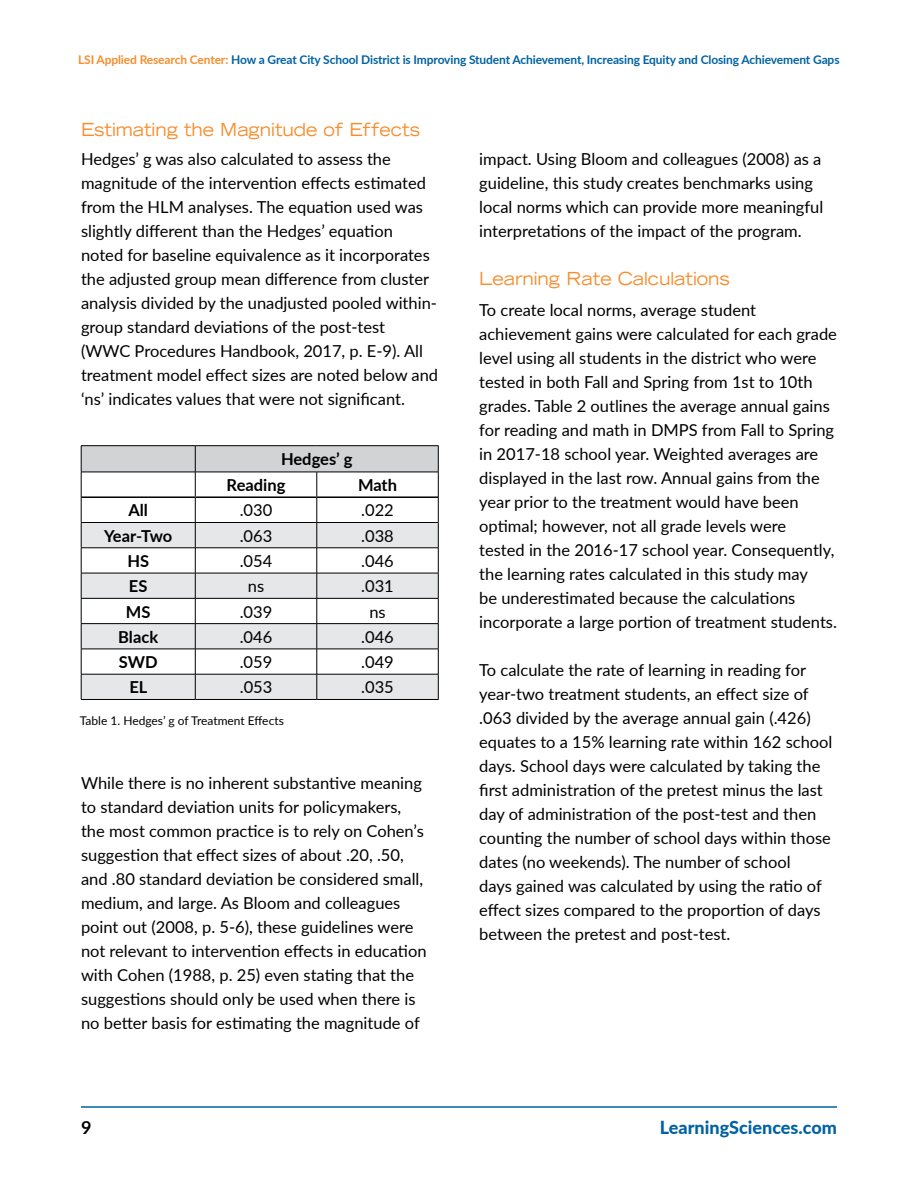
<style>
.page{position:relative;width:918px;height:1188px;background:#fff}
.page>*{position:absolute;margin:0;border:0;box-sizing:border-box;transform-origin:0 0}
.t1{font:expanded 18px "Trade Gothic LH";letter-spacing:-.005em;color:#f78d2d;scale:.95 1}
.t2{font:800 18px "Lato";color:#0062a2}
.t3{font:700 18px "Lato";color:#000}
.t4{font:16.5px/24px "Lato";color:#000}
.t5{font:700 16.5px/26.2px "Lato";color:#000}
.t6{font:700 12px "Lato";letter-spacing:-.01em;color:#0062a2}
.t7{font:12px "Lato";color:#000}
.s1{color:#f78d2d}
</style>
<div class="page">
<hr style="left:81px;top:1106px;width:756px;height:2px;background:#0062a2">
<hr style="left:81px;top:445px;width:114px;height:1px;background:#000">
<hr style="left:195px;top:445px;width:122px;height:1px;background:#000">
<hr style="left:317px;top:445px;width:121px;height:1px;background:#000">
<svg style="left:81px;top:446px;width:358px;height:253px"></svg>
<hr style="left:81px;top:699px;width:114px;height:1px;background:#000">
<hr style="left:195px;top:699px;width:122px;height:1px;background:#000">
<hr style="left:317px;top:699px;width:121px;height:1px;background:#000">
<hr style="left:81px;top:496px;width:114px;height:2px;background:#000">
<hr style="left:195px;top:496px;width:122px;height:2px;background:#000">
<hr style="left:317px;top:496px;width:121px;height:2px;background:#000">
<p class="t6" style="left:78px;top:50px;width:763px"><span class="s1">LSI Applied Research Center:</span> How a Great City School District is Improving Student Achievement, Increasing Equity and Closing Achievement Gaps</p>
<p class="t1" style="left:81px;top:118px;width:358px">Estimating the Magnitude of Effects</p>
<p class="t4" style="left:81px;top:146px;width:359px">Hedges’ g was also calculated to assess the magnitude of the intervention effects estimated from the HLM analyses. The equation used was slightly different than the Hedges’ equation noted for baseline equivalence as it incorporates the adjusted group mean difference from cluster analysis divided by the unadjusted pooled within&shy;group standard deviations of the post-test (WWC Procedures Handbook, 2017, p. E-9). All treatment model effect sizes are noted below and ‘ns’ indicates values that were not significant.</p>
<p class="t5" style="left:227px;top:445px;width:127px;text-indent:54px">Hedges’ g<br>Reading</p>
<p class="t5" style="left:358px;top:471px;width:41px">Math</p>
<p class="t5" style="left:128px;top:497px;width:21px">All</p>
<p class="t4" style="left:240px;top:498px;width:34px">.030</p>
<p class="t4" style="left:361px;top:498px;width:34px">.022</p>
<p class="t5" style="left:104px;top:522px;width:70px">Year-Two</p>
<p class="t4" style="left:240px;top:523px;width:34px">.063</p>
<p class="t4" style="left:361px;top:523px;width:34px">.038</p>
<p class="t5" style="left:127px;top:547px;width:23px">HS</p>
<p class="t4" style="left:240px;top:548px;width:34px">.054</p>
<p class="t4" style="left:361px;top:548px;width:34px">.046</p>
<p class="t5" style="left:129px;top:572px;width:20px">ES</p>
<p class="t4" style="left:248px;top:574px;width:18px">ns</p>
<p class="t4" style="left:361px;top:574px;width:34px">.031</p>
<p class="t5" style="left:126px;top:598px;width:26px">MS</p>
<p class="t4" style="left:240px;top:599px;width:34px">.039</p>
<p class="t4" style="left:369px;top:599px;width:18px">ns</p>
<p class="t5" style="left:118px;top:623px;width:41px">Black</p>
<p class="t4" style="left:240px;top:624px;width:34px">.046</p>
<p class="t4" style="left:361px;top:624px;width:34px">.046</p>
<p class="t5" style="left:119px;top:648px;width:40px">SWD</p>
<p class="t4" style="left:240px;top:649px;width:34px">.059</p>
<p class="t4" style="left:361px;top:649px;width:34px">.049</p>
<p class="t5" style="left:129px;top:674px;width:20px">EL</p>
<p class="t4" style="left:240px;top:675px;width:34px">.053</p>
<p class="t4" style="left:361px;top:675px;width:34px">.035</p>
<p class="t7" style="left:80px;top:712px;width:205px">Table 1. Hedges’ g of Treatment Effects</p>
<p class="t4" style="left:81px;top:771px;width:347px">While there is no inherent substantive meaning to standard deviation units for policymakers, the most common practice is to rely on Cohen’s suggestion that effect sizes of about .20, .50, and .80 standard deviation be considered small, medium, and large. As Bloom and colleagues point out (2008, p. 5-6), these guidelines were not relevant to intervention effects in education with Cohen (1988, p. 25) even stating that the suggestions should only be used when there is no better basis for estimating the magnitude of</p>
<p class="t4" style="left:479px;top:147px;width:346px">impact. Using Bloom and colleagues (2008) as a guideline, this study creates benchmarks using local norms which can provide more meaningful interpretations of the impact of the program.</p>
<p class="t1" style="left:479px;top:267px;width:265px">Learning Rate Calculations</p>
<p class="t4" style="left:479px;top:297px;width:359px">To create local norms, average student achievement gains were calculated for each grade level using all students in the district who were tested in both Fall and Spring from 1st to 10th grades. Table 2 outlines the average annual gains for reading and math in DMPS from Fall to Spring in 2017-18 school year. Weighted averages are displayed in the last row. Annual gains from the year prior to the treatment would have been optimal; however, not all grade levels were<br>tested in the 2016-17 school year. Consequently, the learning rates calculated in this study may<br>be underestimated because the calculations incorporate a large portion of treatment students.</p>
<p class="t4" style="left:479px;top:657px;width:355px">To calculate the rate of learning in reading for year-two treatment students, an effect size of .063 divided by the average annual gain (.426) equates to a 15% learning rate within 162 school days. School days were calculated by taking the first administration of the pretest minus the last day of administration of the post-test and then counting the number of school days within those dates (no weekends). The number of school<br>days gained was calculated by using the ratio of effect sizes compared to the proportion of days between the pretest and post-test.</p>
<p class="t3" style="left:81px;top:1114px;width:12px">9</p>
<p class="t2" style="left:660px;top:1114px;width:179px">LearningSciences.com</p>
</div>
